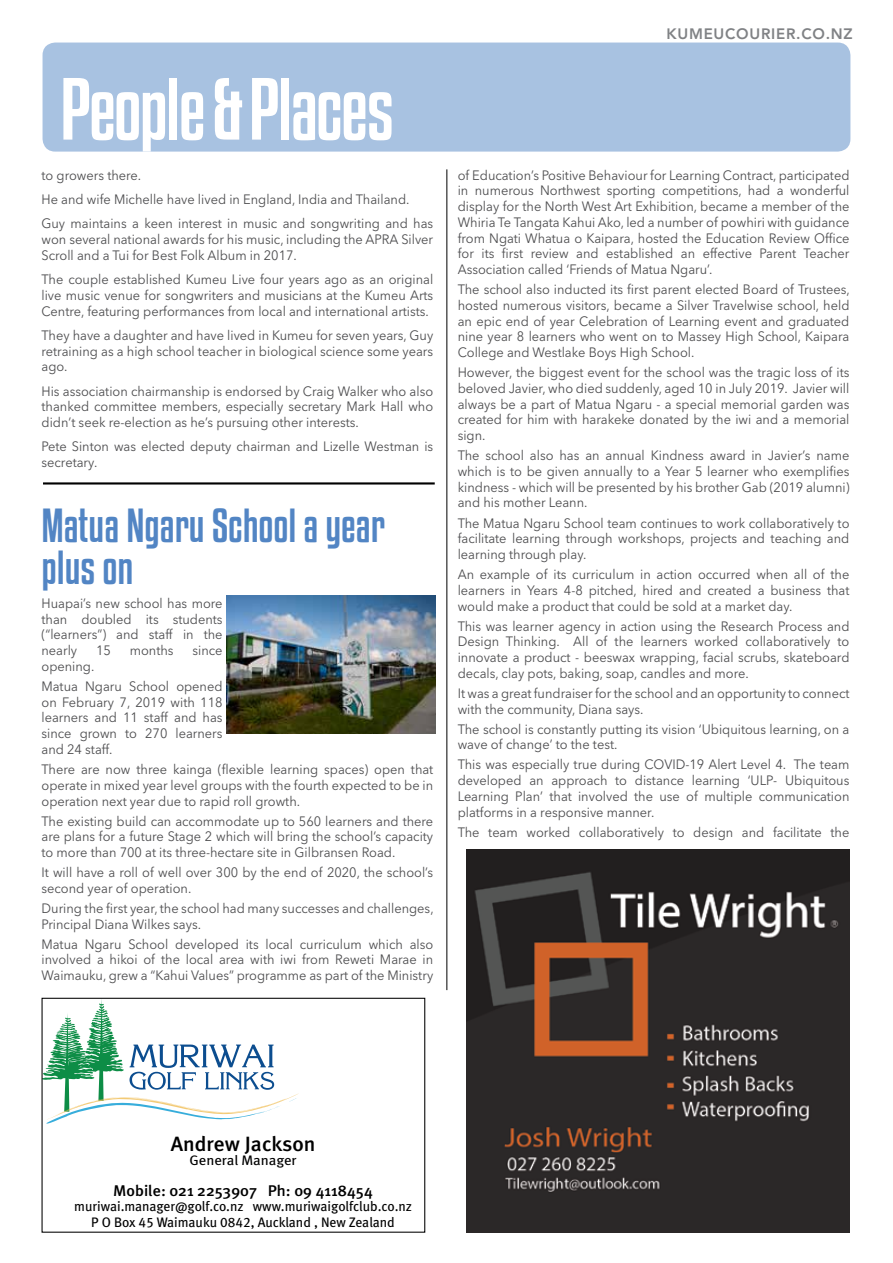
<style>
.page{position:relative;width:893px;height:1263px;background:#fff}
.page>*{position:absolute;margin:0;border:0;box-sizing:border-box;transform-origin:0 0}
.t1{font:78px "Kenyan Coffee Rg";letter-spacing:-.025em;color:#fff}
.t2{font:42px/42px "Kenyan Coffee Rg";color:#5285c4}
.t3{font:500 20.7px "Meta Plus";color:#000;scale:1.04 1}
.t4{font:500 15.45px "Meta Plus";color:#000;scale:1.04 1}
.t5{font:800 15px "Avenir LT Std";letter-spacing:.05em;color:#808285}
.t6{font:13.8px/15.5px "Meta Book LF";color:#000;text-align:center}
.t7{font:13.8px "Meta Book LF";color:#000;scale:1.07 1}
.t8{font:13.5px/15.8px "Avenir Next LT Pro";color:#4d4d4f;text-align:justify;scale:.95 1}
</style>
<div class="page">
<hr style="left:446px;top:169px;width:1px;height:821px;background:#000">
<div style="left:43px;top:43px;width:807px;height:109px;background:#a8c2e1;border-radius:13px"></div>
<hr style="left:43px;top:482px;width:392px;height:2px;background:#000">
<img style="left:467px;top:850px;width:382px;height:383px">
<svg style="left:44px;top:1000px;width:255px;height:123px"></svg>
<div style="left:42px;top:998px;width:383px;height:235px;border:1px solid #000"></div>
<img style="left:227px;top:595px;width:208px;height:139px">
<h1 class="t1" style="left:60px;top:56px;width:336px">People &amp; Places</h1>
<p class="t8" style="left:42px;top:163px;width:414px;line-height:24.3px;text-align:left">to growers there.<br>He and wife Michelle have lived in England, India and Thailand.<br>Guy maintains a keen interest in music and songwriting and has</p>
<p class="t8" style="left:42px;top:231px;width:414px">won several national awards for his music, including the APRA Silver<br>Scroll and a Tui for Best Folk Album in 2017.</p>
<p class="t8" style="left:42px;top:271px;width:414px">The couple established Kumeu Live four years ago as an original live music venue for songwriters and musicians at the Kumeu Arts Centre, featuring performances from local and international artists.</p>
<p class="t8" style="left:42px;top:327px;width:414px">They have a daughter and have lived in Kumeu for seven years, Guy retraining as a high school teacher in biological science some years ago.</p>
<p class="t8" style="left:42px;top:383px;width:414px">His association chairmanship is endorsed by Craig Walker who also thanked committee members, especially secretary Mark Hall who didn’t seek re-election as he’s pursuing other interests.</p>
<p class="t8" style="left:42px;top:439px;width:414px">Pete Sinton was elected deputy chairman and Lizelle Westman is secretary.</p>
<h2 class="t2" style="left:42px;top:502px;width:345px">Matua Ngaru School a year plus on</h2>
<p class="t8" style="left:42px;top:595px;width:192px">Huapai’s new school has more than doubled its students (“learners”) and staff in the nearly</p>
<p class="t8" style="left:96px;top:642px;width:17px">15</p>
<p class="t8" style="left:130px;top:642px;width:48px">months</p>
<p class="t8" style="left:193px;top:642px;width:33px">since</p>
<p class="t8" style="left:42px;top:656px;width:192px;line-height:20px">opening.<br>Matua Ngaru School opened</p>
<p class="t8" style="left:42px;top:694px;width:192px">on February 7, 2019 with 118 learners and 11 staff and has since grown to 270 learners and 24 staff.</p>
<p class="t8" style="left:42px;top:761px;width:414px">There are now three kainga (flexible learning spaces) open that operate in mixed year level groups with the fourth expected to be in operation next year due to rapid roll growth.</p>
<p class="t8" style="left:42px;top:813px;width:414px">The existing build can accommodate up to 560 learners and there are plans for a future Stage 2 which will bring the school’s capacity to more than 700 at its three-hectare site in Gilbransen Road.</p>
<p class="t8" style="left:42px;top:864px;width:414px">It will have a roll of well over 300 by the end of 2020, the school’s second year of operation.</p>
<p class="t8" style="left:42px;top:900px;width:414px">During the first year, the school had many successes and challenges,<br>Principal Diana Wilkes says.</p>
<p class="t8" style="left:42px;top:936px;width:414px">Matua Ngaru School developed its local curriculum which also involved a hikoi of the local area with iwi from Reweti Marae in Waimauku, grew a “Kahui Values” programme as part of the Ministry</p>
<p class="t5" style="left:666px;top:25px;width:188px">KUMEUCOURIER.CO.NZ</p>
<p class="t8" style="left:458px;top:167px;width:414px">of Education’s Positive Behaviour for Learning Contract, participated in numerous Northwest sporting competitions, had a wonderful display for the North West Art Exhibition, became a member of the Whiria Te Tangata Kahui Ako, led a number of powhiri with guidance from Ngati Whatua o Kaipara, hosted the Education Review Office for its first review and established an effective Parent Teacher Association called ‘Friends of Matua Ngaru’.</p>
<p class="t8" style="left:458px;top:281px;width:414px">The school also inducted its first parent elected Board of Trustees, hosted numerous visitors, became a Silver Travelwise school, held an epic end of year Celebration of Learning event and graduated nine year 8 learners who went on to Massey High School, Kaipara College and Westlake Boys High School.</p>
<p class="t8" style="left:458px;top:365px;width:414px">However, the biggest event for the school was the tragic loss of its beloved Javier, who died suddenly, aged 10 in July 2019. Javier will always be a part of Matua Ngaru - a special memorial garden was created for him with harakeke donated by the iwi and a memorial sign.</p>
<p class="t8" style="left:458px;top:448px;width:414px">The school also has an annual Kindness award in Javier’s name which is to be given annually to a Year 5 learner who exemplifies kindness - which will be presented by his brother Gab (2019 alumni) and his mother Leann.</p>
<p class="t8" style="left:458px;top:515px;width:414px">The Matua Ngaru School team continues to work collaboratively to facilitate learning through workshops, projects and teaching and learning through play.</p>
<p class="t8" style="left:458px;top:566px;width:414px">An example of its curriculum in action occurred when all of the learners in Years 4-8 pitched, hired and created a business that would make a product that could be sold at a market day.</p>
<p class="t8" style="left:458px;top:618px;width:414px">This was learner agency in action using the Research Process and Design Thinking. All of the learners worked collaboratively to innovate a product - beeswax wrapping, facial scrubs, skateboard decals, clay pots, baking, soap, candles and more.</p>
<p class="t8" style="left:458px;top:685px;width:414px">It was a great fundraiser for the school and an opportunity to connect with the community, Diana says.</p>
<p class="t8" style="left:458px;top:721px;width:414px">The school is constantly putting its vision ‘Ubiquitous learning, on a wave of change’ to the test.</p>
<p class="t8" style="left:458px;top:757px;width:414px">This was especially true during COVID-19 Alert Level 4. The team developed an approach to distance learning ‘ULP- Ubiquitous Learning Plan’ that involved the use of multiple communication platforms in a responsive manner.</p>
<p class="t8" style="left:458px;top:824px;width:414px">The team worked collaboratively to design and facilitate the</p>
<h3 class="t3" style="left:171px;top:1132px;width:141px">Andrew Jackson</h3>
<p class="t7" style="left:189px;top:1152px;width:102px">General Manager</p>
<p class="t4" style="left:113px;top:1181px;width:251px">Mobile: 021 2253907 Ph: 09 4118454</p>
<p class="t6" style="left:74px;top:1199px;width:339px">muriwai.manager@golf.co.nz www.muriwaigolfclub.co.nz<br>P O Box 45 Waimauku 0842, Auckland , New Zealand</p>
</div>
